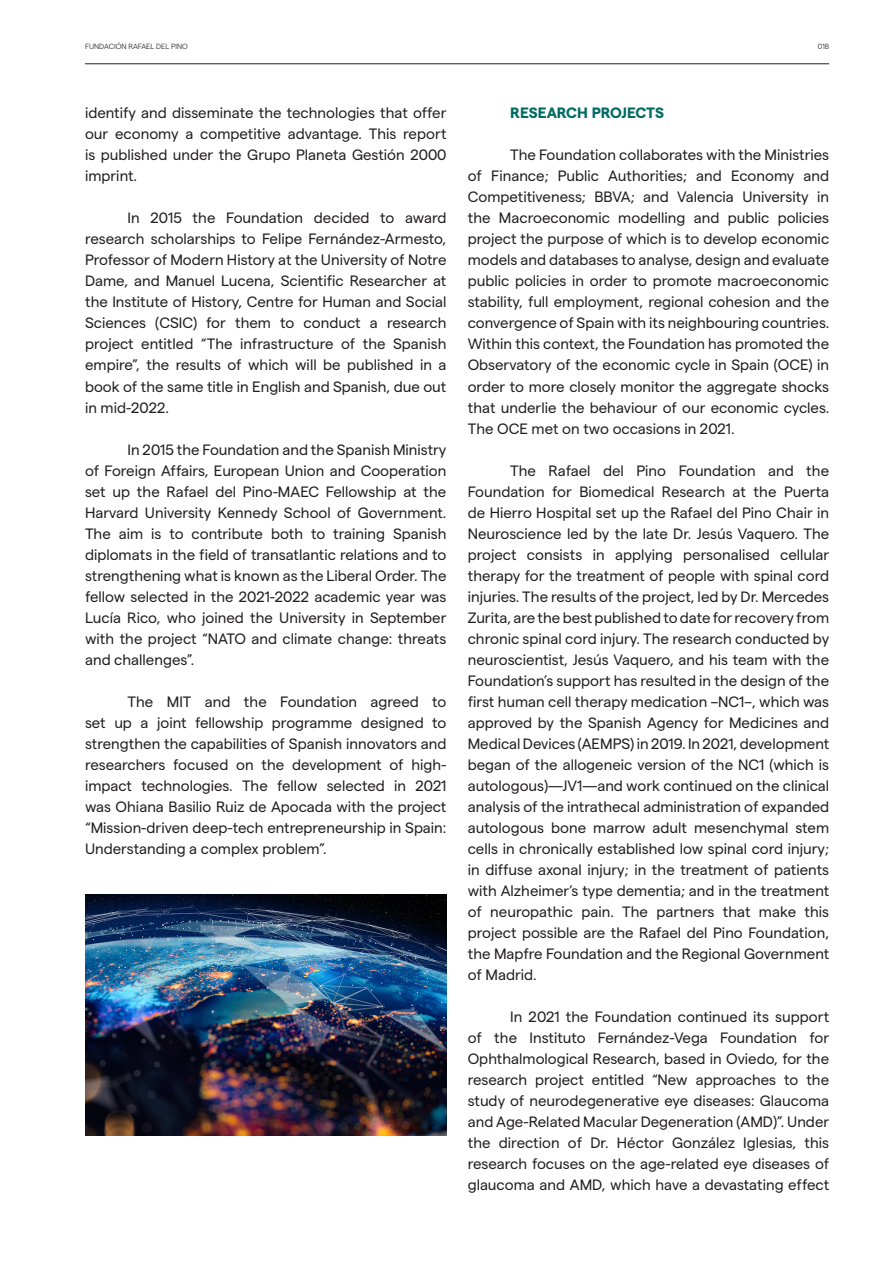
<style>
.page{position:relative;width:893px;height:1263px;background:#fff}
.page>*{position:absolute;margin:0;border:0;box-sizing:border-box;transform-origin:0 0}
.Indentado_1ª_Línia_d{font:15px/21px "Matter";color:#231f20;text-align:justify}
.Indentado_1ª_Línia_d-2{font:700 15px "Matter";color:#006c64}
.t1{font:300 7.5px "Matter";color:#231f20}
</style>
<div class="page">
<hr style="left:85px;top:63px;width:744px;height:1px;background:#231f20">
<img style="left:85px;top:894px;width:361px;height:242px">
<p class="t1" style="left:85px;top:41px;width:104px">FUNDACIÓN RAFAEL DEL PINO</p>
<p class="t1" style="left:818px;top:41px;width:13px">018</p>
<p class="Indentado_1ª_Línia_d" style="left:85px;top:101px;width:363px">identify and disseminate the technologies that offer our economy a competitive advantage. This report is published under the Grupo Planeta Gestión 2000 imprint.</p>
<p class="Indentado_1ª_Línia_d" style="left:85px;top:206px;width:363px;text-indent:43px">In 2015 the Foundation decided to award research scholarships to Felipe Fernández-Armesto, Professor of Modern History at the University of Notre Dame, and Manuel Lucena, Scientific Researcher at the Institute of History, Centre for Human and Social Sciences (CSIC) for them to conduct a research project entitled “The infrastructure of the Spanish empire”, the results of which will be published in a book of the same title in English and Spanish, due out in mid-2022.</p>
<p class="Indentado_1ª_Línia_d" style="left:85px;top:437px;width:363px;text-indent:43px">In 2015 the Foundation and the Spanish Ministry of Foreign Affairs, European Union and Cooperation set up the Rafael del Pino-MAEC Fellowship at the Harvard University Kennedy School of Government.<br>The aim is to contribute both to training Spanish diplomats in the field of transatlantic relations and to strengthening what is known as the Liberal Order. The fellow selected in the 2021-2022 academic year was Lucía Rico, who joined the University in September with the project “NATO and climate change: threats and challenges”.</p>
<p class="Indentado_1ª_Línia_d" style="left:85px;top:689px;width:363px;text-indent:43px">The MIT and the Foundation agreed to set up a joint fellowship programme designed to strengthen the capabilities of Spanish innovators and researchers focused on the development of high&shy;impact technologies. The fellow selected in 2021 was Ohiana Basilio Ruiz de Apocada with the project “Mission-driven deep-tech entrepreneurship in Spain:<br>Understanding a complex problem”.</p>
<p class="Indentado_1ª_Línia_d-2" style="left:510px;top:102px;width:155px">RESEARCH PROJECTS</p>
<p class="Indentado_1ª_Línia_d" style="left:468px;top:143px;width:363px;text-indent:43px">The Foundation collaborates with the Ministries of Finance; Public Authorities; and Economy and Competitiveness; BBVA; and Valencia University in the Macroeconomic modelling and public policies project the purpose of which is to develop economic models and databases to analyse, design and evaluate public policies in order to promote macroeconomic stability, full employment, regional cohesion and the convergence of Spain with its neighbouring countries.<br>Within this context, the Foundation has promoted the Observatory of the economic cycle in Spain (OCE) in order to more closely monitor the aggregate shocks that underlie the behaviour of our economic cycles.<br>The OCE met on two occasions in 2021.</p>
<p class="Indentado_1ª_Línia_d" style="left:468px;top:458px;width:363px;text-indent:43px">The Rafael del Pino Foundation and the Foundation for Biomedical Research at the Puerta de Hierro Hospital set up the Rafael del Pino Chair in Neuroscience led by the late Dr. Jesús Vaquero. The project consists in applying personalised cellular therapy for the treatment of people with spinal cord injuries. The results of the project, led by Dr. Mercedes Zurita, are the best published to date for recovery from chronic spinal cord injury. The research conducted by neuroscientist, Jesús Vaquero, and his team with the Foundation’s support has resulted in the design of the first human cell therapy medication –NC1–, which was approved by the Spanish Agency for Medicines and Medical Devices (AEMPS) in 2019. In 2021, development began of the allogeneic version of the NC1 (which is autologous)—JV1—and work continued on the clinical analysis of the intrathecal administration of expanded autologous bone marrow adult mesenchymal stem cells in chronically established low spinal cord injury; in diffuse axonal injury; in the treatment of patients with Alzheimer’s type dementia; and in the treatment of neuropathic pain. The partners that make this project possible are the Rafael del Pino Foundation, the Mapfre Foundation and the Regional Government of Madrid.</p>
<p class="Indentado_1ª_Línia_d" style="left:468px;top:1004px;width:363px;text-indent:43px">In 2021 the Foundation continued its support of the Instituto Fernández-Vega Foundation for Ophthalmological Research, based in Oviedo, for the research project entitled “New approaches to the study of neurodegenerative eye diseases: Glaucoma and Age-Related Macular Degeneration (AMD)”. Under the direction of Dr. Héctor González Iglesias, this research focuses on the age-related eye diseases of glaucoma and AMD, which have a devastating effect</p>
</div>
